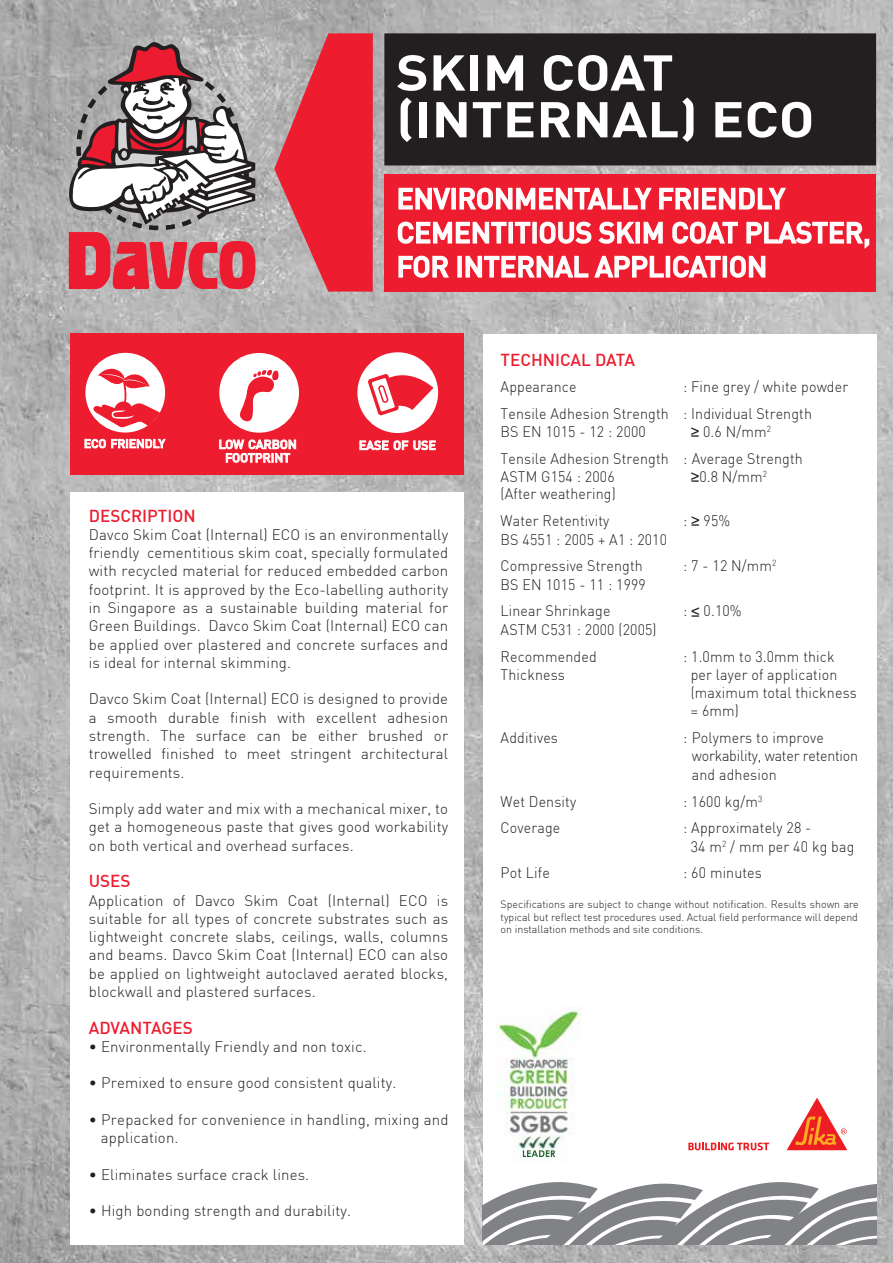
<style>
.page{position:relative;width:893px;height:1263px;background:#fff}
.page>*{position:absolute;margin:0;border:0;box-sizing:border-box;transform-origin:0 0}
.t1{font:700 49.5px/46.8px "DIN";color:#fff;scale:1.12 1}
.t2{font:500 28.5px/34px "DIN";letter-spacing:-.005em;color:#fff}
.t3{font:500 16.95px "DIN";color:#ed1c2e}
.t4{font:300 15px/18.3px "DIN";letter-spacing:.01em;color:#231f20;text-align:justify}
.t5{font:300 15px/26.8px "DIN";letter-spacing:.01em;color:#231f20;scale:.95 1}
.t6{font:500 12.45px/13.5px "DIN";color:#fff;text-align:center}
.t7{font:500 12px "DIN";color:#fff}
.t8{font:300 10.65px/12.8px "DIN";color:#231f20;text-align:justify}
.s1{font-family:"Arial Narrow";font-weight:400;font-size:16.5px}
</style>
<div class="page">
<img style="left:0;top:0;width:893px;height:1263px">
<div style="left:483px;top:334px;width:393px;height:910px;background:#fff"></div>
<div style="left:70px;top:492px;width:394px;height:752px;background:#fff"></div>
<div style="left:384px;top:174px;width:492px;height:118px;background:#ed1c2e"></div>
<svg style="left:274px;top:33px;width:99px;height:259px;background:#dc4754"></svg>
<div style="left:384px;top:33px;width:492px;height:132px;background:#231f20"></div>
<svg style="left:483px;top:1182px;width:393px;height:62px"></svg>
<svg style="left:398px;top:187px;width:54px;height:23px"></svg>
<div style="left:451px;top:188px;width:5px;height:22px;border:1px solid #fff"></div>
<svg style="left:459px;top:187px;width:233px;height:23px"></svg>
<div style="left:694px;top:188px;width:4px;height:22px;border:1px solid #fff"></div>
<svg style="left:702px;top:187px;width:84px;height:23px"></svg>
<svg style="left:397px;top:221px;width:110px;height:23px"></svg>
<div style="left:508px;top:222px;width:5px;height:22px;border:1px solid #fff"></div>
<svg style="left:514px;top:221px;width:17px;height:23px"></svg>
<div style="left:532px;top:222px;width:5px;height:22px;border:1px solid #fff"></div>
<svg style="left:539px;top:221px;width:97px;height:23px"></svg>
<div style="left:635px;top:222px;width:5px;height:22px;border:1px solid #fff"></div>
<svg style="left:643px;top:221px;width:20px;height:23px"></svg>
<svg style="left:672px;top:221px;width:66px;height:23px"></svg>
<svg style="left:746px;top:221px;width:124px;height:28px"></svg>
<svg style="left:398px;top:255px;width:51px;height:23px"></svg>
<div style="left:457px;top:256px;width:5px;height:22px;border:1px solid #fff"></div>
<svg style="left:465px;top:255px;width:199px;height:23px"></svg>
<div style="left:666px;top:256px;width:4px;height:22px;border:1px solid #fff"></div>
<svg style="left:673px;top:255px;width:48px;height:23px"></svg>
<div style="left:723px;top:256px;width:4px;height:22px;border:1px solid #fff"></div>
<svg style="left:730px;top:255px;width:36px;height:23px"></svg>
<div style="left:70px;top:334px;width:394px;height:141px;background:#ed1c2e"></div>
<svg style="left:85px;top:439px;width:81px;height:10px"></svg>
<svg style="left:219px;top:439px;width:77px;height:24px"></svg>
<svg style="left:359px;top:440px;width:77px;height:10px"></svg>
<div style="left:219px;top:353px;width:80px;height:80px;background:#fff;border-radius:50%"></div>
<div style="left:85px;top:353px;width:80px;height:79px;background:#fff;border-radius:50%"></div>
<div style="left:357px;top:352px;width:81px;height:81px;background:#fff;border-radius:50%"></div>
<svg style="left:93px;top:367px;width:67px;height:60px"></svg>
<svg style="left:240px;top:370px;width:39px;height:51px"></svg>
<svg style="left:357px;top:362px;width:76px;height:55px"></svg>
<img style="left:496px;top:1007px;width:86px;height:151px">
<img style="left:523px;top:1150px;width:32px;height:7px">
<svg style="left:688px;top:1142px;width:81px;height:8px"></svg>
<svg style="left:787px;top:1097px;width:60px;height:53px"></svg>
<svg style="left:63px;top:42px;width:193px;height:247px"></svg>
<h1 class="t1" style="left:396px;top:47px;width:375px">SKIM COAT (INTERNAL) ECO</h1>
<h2 class="t2" style="left:397px;top:181px;width:476px">ENVIRONMENTALLY FRIENDLY<br>CEMENTITIOUS SKIM COAT PLASTER,<br>FOR INTERNAL APPLICATION</h2>
<p class="t7" style="left:84px;top:436px;width:83px">ECO FRIENDLY</p>
<p class="t6" style="left:219px;top:437px;width:80px">LOW CARBON<br>FOOTPRINT</p>
<p class="t6" style="left:359px;top:438px;width:79px">EASE OF USE</p>
<p class="t3" style="left:89px;top:505px;width:108px">DESCRIPTION</p>
<p class="t4" style="left:89px;top:525px;width:361px">Davco Skim Coat (Internal) ECO is an environmentally friendly cementitious skim coat, specially formulated with recycled material for reduced embedded carbon footprint. It is approved by the Eco-labelling authority in Singapore as a sustainable building material for Green Buildings. Davco Skim Coat (Internal) ECO can be applied over plastered and concrete surfaces and is ideal for internal skimming.</p>
<p class="t4" style="left:89px;top:690px;width:361px">Davco Skim Coat (Internal) ECO is designed to provide a smooth durable finish with excellent adhesion strength. The surface can be either brushed or trowelled finished to meet stringent architectural requirements.</p>
<p class="t4" style="left:89px;top:799px;width:361px">Simply add water and mix with a mechanical mixer, to get a homogeneous paste that gives good workability on both vertical and overhead surfaces.</p>
<p class="t3" style="left:89px;top:870px;width:43px">USES</p>
<p class="t4" style="left:89px;top:891px;width:361px">Application of Davco Skim Coat (Internal) ECO is suitable for all types of concrete substrates such as lightweight concrete slabs, ceilings, walls, columns and beams. Davco Skim Coat (Internal) ECO can also be applied on lightweight autoclaved aerated blocks, blockwall and plastered surfaces.</p>
<p class="t3" style="left:89px;top:1016px;width:105px">ADVANTAGES</p>
<p class="t4" style="left:89px;top:1037px;width:279px">• Environmentally Friendly and non toxic.</p>
<p class="t4" style="left:89px;top:1074px;width:309px">• Premixed to ensure good consistent quality.</p>
<p class="t4" style="left:101px;top:1110px;width:349px;text-indent:-12px">• Prepacked for convenience in handling, mixing and application.</p>
<p class="t4" style="left:89px;top:1165px;width:222px">• Eliminates surface crack lines.</p>
<p class="t4" style="left:89px;top:1202px;width:264px">• High bonding strength and durability.</p>
<p class="t3" style="left:501px;top:349px;width:136px">TECHNICAL DATA</p>
<p class="t5" style="left:501px;top:373px;width:81px">Appearance</p>
<p class="t5" style="left:501px;top:373px;width:367px;text-indent:183px">: Fine grey / white powder<br>Tensile Adhesion Strength : Individual Strength</p>
<p class="t5" style="left:501px;top:418px;width:154px">BS EN 1015 - 12 : 2000</p>
<p class="t5" style="left:501px;top:418px;width:320px;text-indent:190px"><span class="s1">≥</span> 0.6 N/mm<sup>2<br></sup>Tensile Adhesion Strength : Average Strength</p>
<p class="t5" style="left:501px;top:463px;width:122px">ASTM G154 : 2006</p>
<p class="t5" style="left:691px;top:463px;width:82px"><span class="s1">≥</span>0.8 N/mm<sup>2</sup></p>
<p class="t5" style="left:501px;top:480px;width:123px">(After weathering)<br>Water Retentivity</p>
<p class="t5" style="left:683px;top:507px;width:51px">: <span class="s1">≥</span> 95%</p>
<p class="t5" style="left:501px;top:526px;width:177px">BS 4551 : 2005 + A1 : 2010<br>Compressive Strength</p>
<p class="t5" style="left:501px;top:571px;width:154px">BS EN 1015 - 11 : 1999<br>Linear Shrinkage</p>
<p class="t5" style="left:501px;top:616px;width:166px">ASTM C531 : 2000 (2005)<br>Recommended</p>
<p class="t5" style="left:683px;top:552px;width:100px">: 7 - 12 N/mm<sup>2</sup></p>
<p class="t5" style="left:683px;top:597px;width:63px">: <span class="s1">≤</span> 0.10%</p>
<p class="t5" style="left:683px;top:642px;width:161px">: 1.0mm to 3.0mm thick</p>
<p class="t5" style="left:501px;top:661px;width:69px">Thickness</p>
<p class="t5" style="left:691px;top:665px;width:176px;line-height:18.3px">per layer of application (maximum total thickness = 6mm)</p>
<p class="t5" style="left:501px;top:724px;width:62px">Additives</p>
<p class="t5" style="left:692px;top:728px;width:177px;line-height:18.3px;text-indent:-9px">: Polymers to improve workability, water retention and adhesion</p>
<p class="t5" style="left:501px;top:787px;width:81px">Wet Density</p>
<p class="t5" style="left:683px;top:787px;width:85px">: 1600 kg/m<sup>3</sup></p>
<p class="t5" style="left:501px;top:814px;width:64px">Coverage</p>
<p class="t5" style="left:691px;top:819px;width:174px;line-height:18.3px;text-indent:-8px">: Approximately 28 -<br>34 m<sup>2</sup> / mm per 40 kg bag</p>
<p class="t5" style="left:501px;top:859px;width:53px">Pot Life</p>
<p class="t5" style="left:683px;top:859px;width:84px">: 60 minutes</p>
<p class="t8" style="left:501px;top:897px;width:360px">Specifications are subject to change without notification. Results shown are typical but reflect test procedures used. Actual field performance will depend on installation methods and site conditions.</p>
</div>
